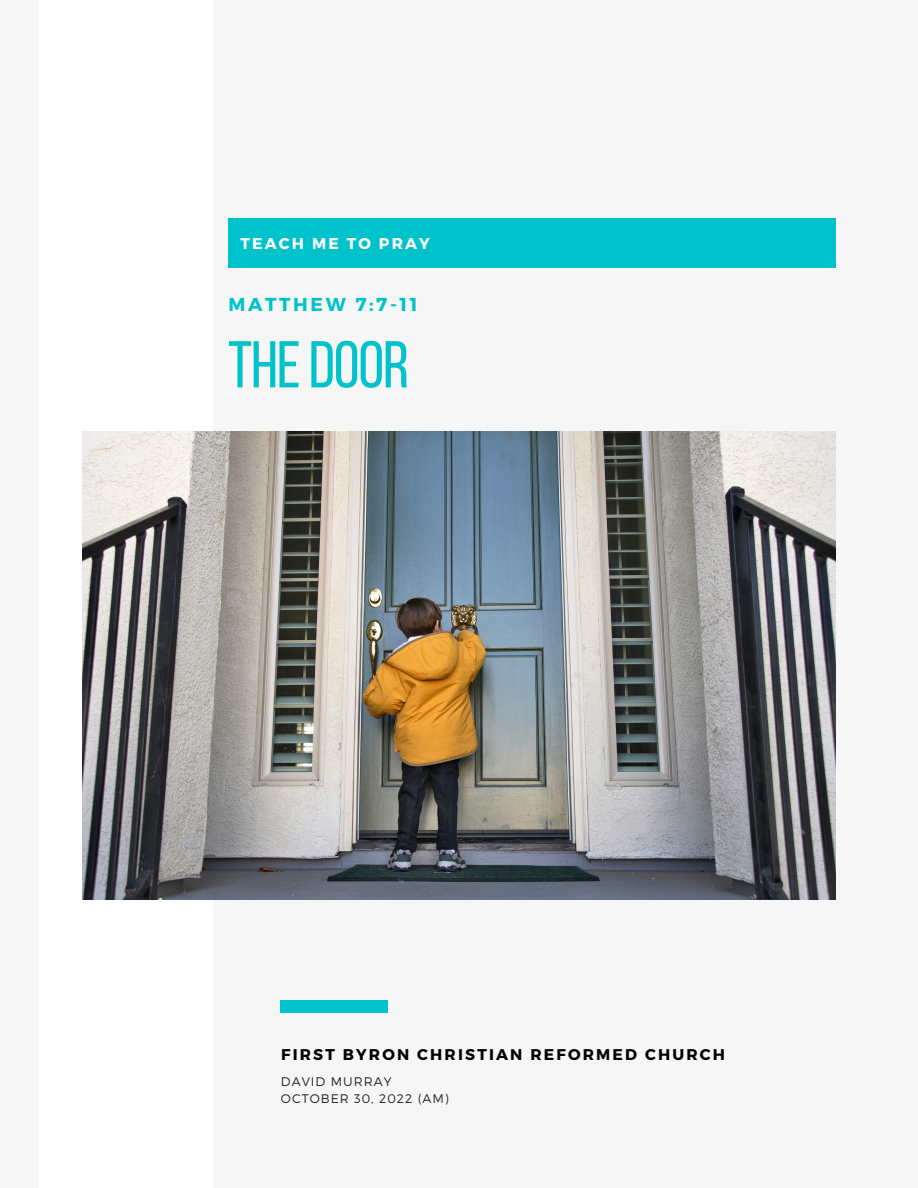
<style>
.page{position:relative;width:918px;height:1188px;background:#f6f6f6}
.page>*{position:absolute;margin:0;border:0;box-sizing:border-box;transform-origin:0 0}
.t1{font:66px "Bebas Neue";letter-spacing:-.015em;color:#00c2cb}
.t2{font:700 18.75px "Montserrat";letter-spacing:.14em;color:#00c2cb}
.t3{font:700 15.6px "Montserrat";letter-spacing:.14em;color:#000}
.t4{font:700 15.6px "Montserrat";letter-spacing:.14em;color:#fff}
.t5{font:300 12.45px/17px "Montserrat";letter-spacing:.08em;color:#222}
</style>
<div class="page">
<div style="left:39px;top:0;width:173px;height:1188px;background:#fff"></div>
<img style="left:83px;top:432px;width:752px;height:468px">
<div style="left:280px;top:1000px;width:108px;height:12px;background:#00c2cb"></div>
<div style="left:228px;top:219px;width:608px;height:48px;background:#00c2cb"></div>
<p class="t4" style="left:240px;top:234px;width:191px">TEACH ME TO PRAY</p>
<p class="t2" style="left:229px;top:292px;width:190px">MATTHEW 7:7-11</p>
<h1 class="t1" style="left:228px;top:338px;width:182px">THEDOOR</h1>
<p class="t3" style="left:281px;top:1045px;width:445px">FIRST BYRON CHRISTIAN REFORMED CHURCH</p>
<p class="t5" style="left:281px;top:1072px;width:169px">DAVID MURRAY<br>OCTOBER 30, 2022 (AM)</p>
</div>
